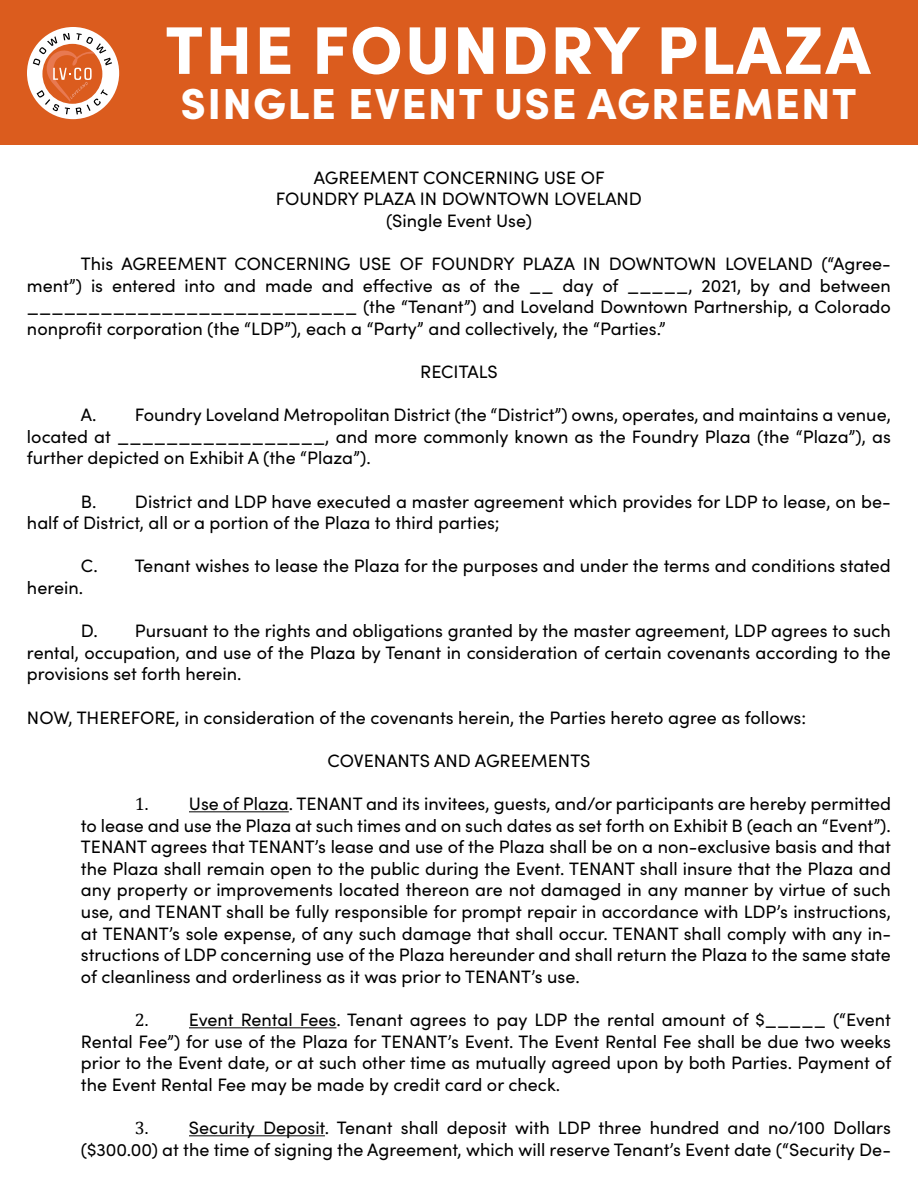
<style>
.page{position:relative;width:918px;height:1188px;background:#fff}
.page>*{position:absolute;margin:0;border:0;box-sizing:border-box;transform-origin:0 0}
.t1{font:900 67.5px "Sofia Pro";letter-spacing:.03em;color:#fff}
.t2{font:900 43.5px "Sofia Pro";letter-spacing:.03em;color:#fff}
.t3{font:18px/21.6px "Sofia Pro";color:#000;text-align:justify}
.s1{font-family:"Cambria"}
</style>
<div class="page">
<div style="left:0;top:0;width:918px;height:145px;background:#db5c1e"></div>
<div style="left:27px;top:27px;width:92px;height:92px;background:#fff;border-radius:50%"></div>
<svg style="left:33px;top:33px;width:79px;height:82px"></svg>
<hr style="left:189px;top:811px;width:100px;height:1px;background:#000">
<hr style="left:189px;top:1027px;width:147px;height:1px;background:#000">
<hr style="left:189px;top:1135px;width:136px;height:1px;background:#000">
<h1 class="t1" style="left:165px;top:-3px;width:707px">THE FOUNDRY PLAZA</h1>
<h2 class="t2" style="left:181px;top:69px;width:677px">SINGLE EVENT USE AGREEMENT</h2>
<p class="t3" style="left:276px;top:166px;width:368px;text-align:center">AGREEMENT CONCERNING USE OF<br>FOUNDRY PLAZA IN DOWNTOWN LOVELAND (Single Event Use)</p>
<p class="t3" style="left:27px;top:252px;width:866px;text-indent:54px">This AGREEMENT CONCERNING USE OF FOUNDRY PLAZA IN DOWNTOWN LOVELAND (“Agree&shy;ment”) is entered into and made and effective as of the __ day of _____, 2021, by and between ___________________________ (the “Tenant”) and Loveland Downtown Partnership, a Colorado nonprofit corporation (the “LDP”), each a “Party” and collectively, the “Parties.”</p>
<p class="t3" style="left:420px;top:360px;width:79px">RECITALS</p>
<p class="t3" style="left:27px;top:403px;width:866px;text-indent:54px">A. Foundry Loveland Metropolitan District (the “District”) owns, operates, and maintains a venue, located at _________________, and more commonly known as the Foundry Plaza (the “Plaza”), as further depicted on Exhibit A (the “Plaza”).</p>
<p class="t3" style="left:27px;top:490px;width:865px;text-indent:54px">B. District and LDP have executed a master agreement which provides for LDP to lease, on be&shy;half of District, all or a portion of the Plaza to third parties;</p>
<p class="t3" style="left:27px;top:554px;width:865px;text-indent:54px">C. Tenant wishes to lease the Plaza for the purposes and under the terms and conditions stated herein.</p>
<p class="t3" style="left:27px;top:619px;width:866px;text-indent:54px">D. Pursuant to the rights and obligations granted by the master agreement, LDP agrees to such rental, occupation, and use of the Plaza by Tenant in consideration of certain covenants according to the provisions set forth herein.</p>
<p class="t3" style="left:27px;top:706px;width:781px">NOW, THEREFORE, in consideration of the covenants herein, the Parties hereto agree as follows:</p>
<p class="t3" style="left:328px;top:749px;width:264px">COVENANTS AND AGREEMENTS</p>
<p class="t3" style="left:81px;top:792px;width:812px;text-indent:54px"><span class="s1">1.</span> Use of Plaza. TENANT and its invitees, guests, and/or participants are hereby permitted to lease and use the Plaza at such times and on such dates as set forth on Exhibit B (each an “Event”).<br>TENANT agrees that TENANT’s lease and use of the Plaza shall be on a non-exclusive basis and that the Plaza shall remain open to the public during the Event. TENANT shall insure that the Plaza and any property or improvements located thereon are not damaged in any manner by virtue of such use, and TENANT shall be fully responsible for prompt repair in accordance with LDP’s instructions, at TENANT’s sole expense, of any such damage that shall occur. TENANT shall comply with any in&shy;structions of LDP concerning use of the Plaza hereunder and shall return the Plaza to the same state of cleanliness and orderliness as it was prior to TENANT’s use.</p>
<p class="t3" style="left:81px;top:1008px;width:812px;text-indent:54px"><span class="s1">2.</span> Event Rental Fees. Tenant agrees to pay LDP the rental amount of $_____ (“Event Rental Fee”) for use of the Plaza for TENANT’s Event. The Event Rental Fee shall be due two weeks prior to the Event date, or at such other time as mutually agreed upon by both Parties. Payment of the Event Rental Fee may be made by credit card or check.</p>
<p class="t3" style="left:81px;top:1116px;width:812px;text-align:right"><span class="s1">3.</span> Security Deposit. Tenant shall deposit with LDP three hundred and no/100 Dollars ($300.00) at the time of signing the Agreement, which will reserve Tenant’s Event date (“Security De-</p>
</div>
